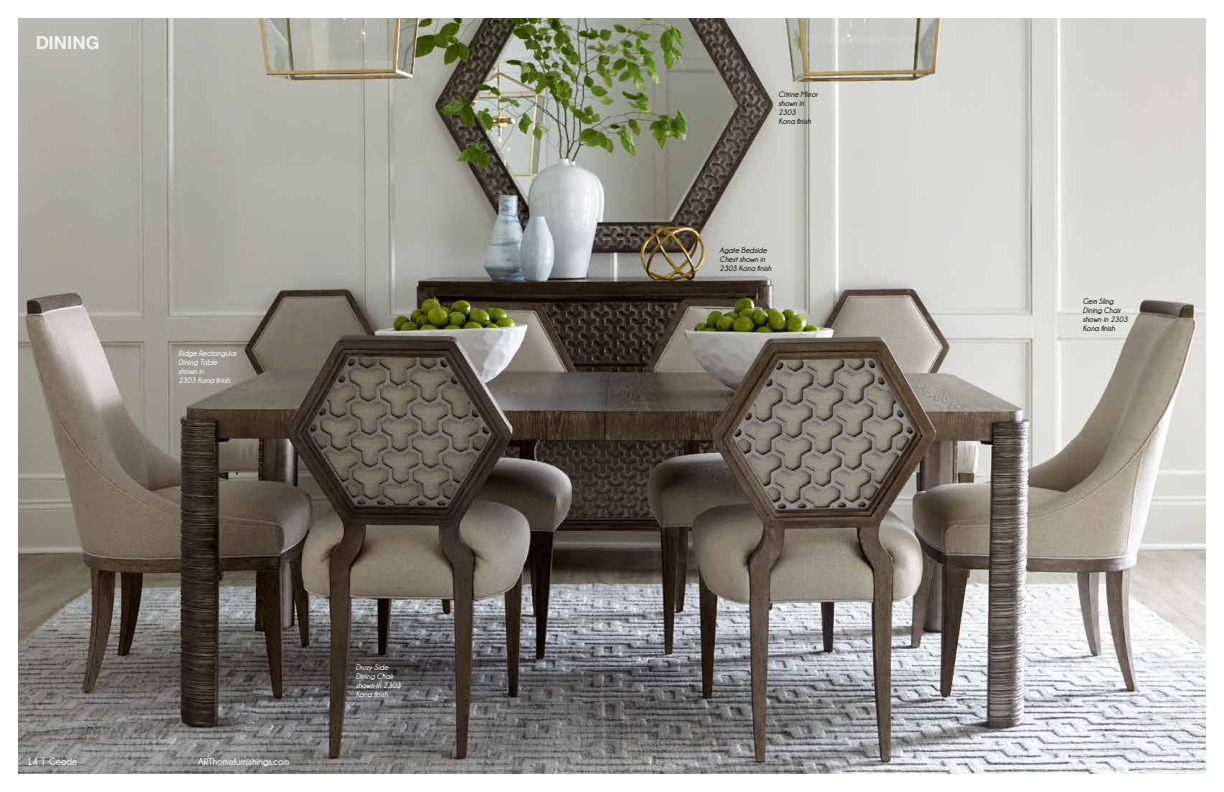
<style>
.page{position:relative;width:1224px;height:792px;background:#fff}
.page>*{position:absolute;margin:0;border:0;box-sizing:border-box;transform-origin:0 0}
.t1{font:700 18px "Helvetica Neue LT Std";color:#fff}
.t2{font:700 10px "Champagne&Limousines";color:#fff}
.t3{font:italic 700 8px/9px "Champagne&Limousines";color:#0a0806}
.t4{font:italic 700 8px/9px "Champagne&Limousines";color:#fff}
</style>
<div class="page">
<img style="left:18px;top:18px;width:1188px;height:756px">
<h1 class="t1" style="left:35px;top:31px;width:66px">DINING</h1>
<p class="t4" style="left:179px;top:349px;width:60px">Ridge Rectangular<br>Dining Table shown in<br>2303 Kona finish</p>
<p class="t2" style="left:27px;top:756px;width:52px">14 | Geode</p>
<p class="t2" style="left:198px;top:756px;width:93px">ARThomefurnishings.com</p>
<p class="t4" style="left:356px;top:663px;width:46px">Druzy Side<br>Dining Chair shown in 2303<br>Kona finish</p>
<p class="t3" style="left:778px;top:90px;width:41px">Citrine Mirror shown in<br>2303<br>Kona finish</p>
<p class="t3" style="left:720px;top:245px;width:53px">Agate Bedside<br>Chest shown in<br>2303 Kona finish</p>
<p class="t3" style="left:1083px;top:297px;width:46px">Gem Sling<br>Dining Chair shown in 2303<br>Kona finish</p>
</div>
